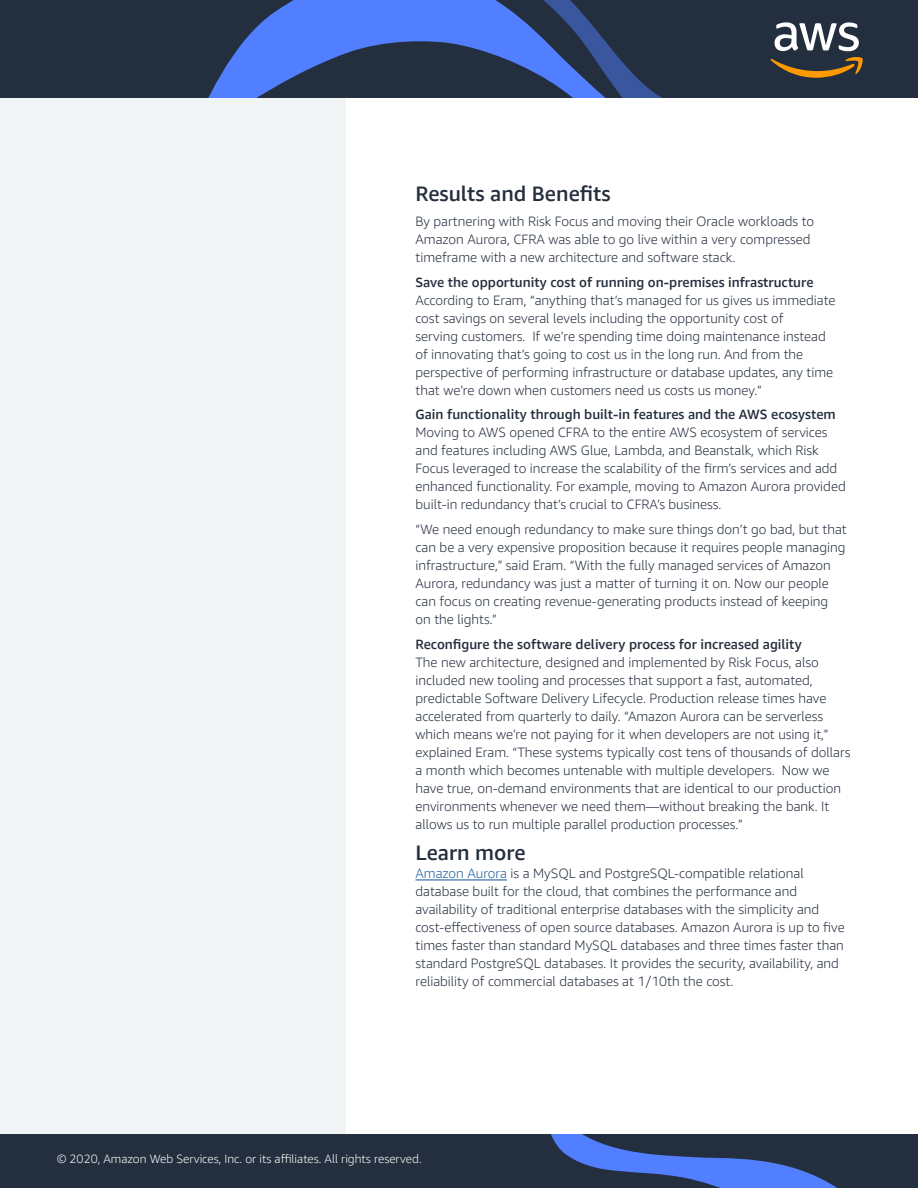
<style>
.page{position:relative;width:918px;height:1188px;background:#fff}
.page>*{position:absolute;margin:0;border:0;box-sizing:border-box;transform-origin:0 0}
.t1{font:500 21px "Amazon Ember";color:#242e3d}
.t2{font:300 13.5px/18px "Amazon Ember";color:#242e3d}
.t3{font:500 13.5px "Amazon Ember";color:#242e3d}
.t4{font:300 12px "Amazon Ember";color:#fff}
.s1{color:#215e9e}
</style>
<div class="page">
<div style="left:0;top:97px;width:345px;height:1037px;background:#f2f5f5"></div>
<hr style="left:416px;top:879px;width:91px;height:1px;background:#215e9e">
<div style="left:0;top:1134px;width:918px;height:54px;background:#232f3e"></div>
<svg style="left:551px;top:1134px;width:286px;height:54px"></svg>
<div style="left:0;top:0;width:918px;height:98px;background:#232f3e"></div>
<svg style="left:208px;top:0;width:454px;height:98px"></svg>
<svg style="left:770px;top:22px;width:93px;height:56px"></svg>
<h1 class="t1" style="left:416px;top:181px;width:197px">Results and Benefits</h1>
<p class="t2" style="left:416px;top:212px;width:400px">By partnering with Risk Focus and moving their Oracle workloads to<br>Amazon Aurora, CFRA was able to go live within a very compressed timeframe with a new architecture and software stack.</p>
<p class="t3" style="left:416px;top:274px;width:400px">Save the opportunity cost of running on-premises infrastructure</p>
<p class="t2" style="left:416px;top:291px;width:421px">According to Eram, “anything that’s managed for us gives us immediate cost savings on several levels including the opportunity cost of<br>serving customers. If we’re spending time doing maintenance instead of innovating that’s going to cost us in the long run. And from the perspective of performing infrastructure or database updates, any time that we’re down when customers need us costs us money.”</p>
<p class="t3" style="left:416px;top:406px;width:422px">Gain functionality through built-in features and the AWS ecosystem</p>
<p class="t2" style="left:416px;top:424px;width:432px">Moving to AWS opened CFRA to the entire AWS ecosystem of services and features including AWS Glue, Lambda, and Beanstalk, which Risk Focus leveraged to increase the scalability of the firm’s services and add enhanced functionality. For example, moving to Amazon Aurora provided built-in redundancy that’s crucial to CFRA’s business.</p>
<p class="t2" style="left:416px;top:520px;width:433px">“We need enough redundancy to make sure things don’t go bad, but that can be a very expensive proposition because it requires people managing infrastructure,” said Eram. “With the fully managed services of Amazon Aurora, redundancy was just a matter of turning it on. Now our people can focus on creating revenue-generating products instead of keeping on the lights.”</p>
<p class="t3" style="left:416px;top:636px;width:388px">Reconfigure the software delivery process for increased agility</p>
<p class="t2" style="left:416px;top:653px;width:436px">The new architecture, designed and implemented by Risk Focus, also included new tooling and processes that support a fast, automated, predictable Software Delivery Lifecycle. Production release times have accelerated from quarterly to daily. “Amazon Aurora can be serverless which means we’re not paying for it when developers are not using it,” explained Eram. “These systems typically cost tens of thousands of dollars a month which becomes untenable with multiple developers. Now we have true, on-demand environments that are identical to our production environments whenever we need them—without breaking the bank. It allows us to run multiple parallel production processes.”</p>
<h1 class="t1" style="left:416px;top:840px;width:112px">Learn more</h1>
<p class="t2" style="left:416px;top:865px;width:431px"><span class="s1">Amazon Aurora</span> is a MySQL and PostgreSQL-compatible relational database built for the cloud, that combines the performance and availability of traditional enterprise databases with the simplicity and cost-effectiveness of open source databases. Amazon Aurora is up to five times faster than standard MySQL databases and three times faster than standard PostgreSQL databases. It provides the security, availability, and reliability of commercial databases at 1/10th the cost.</p>
<p class="t4" style="left:57px;top:1151px;width:366px">© 2020, Amazon Web Services, Inc. or its affiliates. All rights reserved.</p>
</div>
